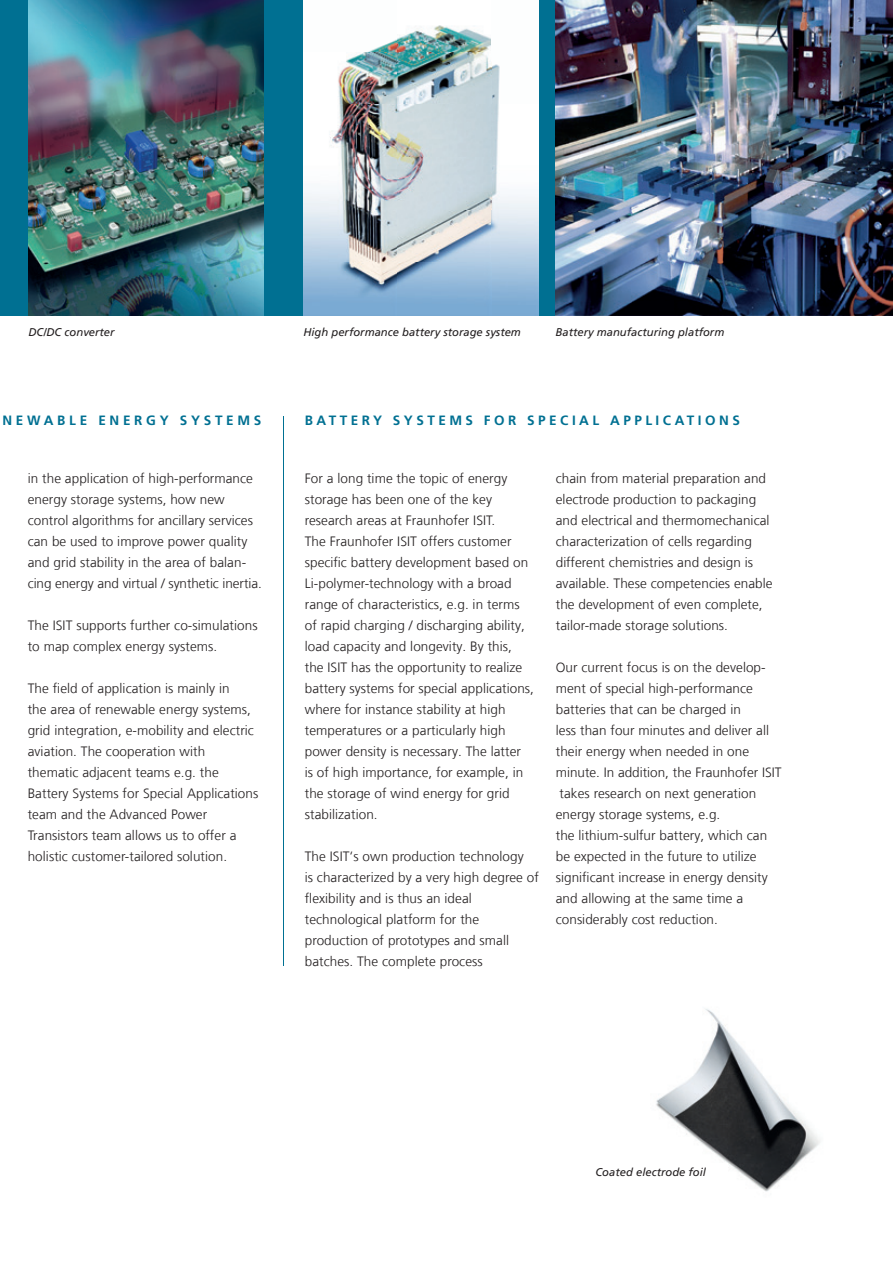
<style>
.page{position:relative;width:893px;height:1263px;background:#fff}
.page>*{position:absolute;margin:0;border:0;box-sizing:border-box;transform-origin:0 0}
.t1{font:300 13.5px/21px "Frutiger LT Com";letter-spacing:.005em;color:#231f20}
.t2{font:700 13.5px "Frutiger LT Com";letter-spacing:.26em;color:#007092}
.t3{font:italic 11.25px "Frutiger LT Com";color:#231f20}
</style>
<div class="page">
<div style="left:0;top:0;width:893px;height:315px;background:#007092"></div>
<img style="left:28px;top:0;width:236px;height:315px">
<img style="left:556px;top:0;width:337px;height:315px">
<hr style="left:284px;top:417px;width:1px;height:549px;background:#007092">
<img style="left:303px;top:0;width:236px;height:315px">
<img style="left:656px;top:1009px;width:164px;height:183px">
<p class="t3" style="left:28px;top:326px;width:88px">DC/DC converter</p>
<p class="t3" style="left:303px;top:326px;width:219px">High performance battery storage system</p>
<p class="t3" style="left:556px;top:326px;width:170px">Battery manufacturing platform</p>
<p class="t2" style="left:2px;top:413px;width:261px">NEWABLE ENERGY SYSTEMS</p>
<p class="t2" style="left:305px;top:413px;width:437px">BATTERY SYSTEMS FOR SPECIAL APPLICATIONS</p>
<p class="t1" style="left:28px;top:468px;width:236px">in the application of high-performance energy storage systems, how new control algorithms for ancillary services can be used to improve power quality and grid stability in the area of balan&shy;cing energy and virtual / synthetic inertia.</p>
<p class="t1" style="left:28px;top:615px;width:231px">The ISIT supports further co-simulations to map complex energy systems.</p>
<p class="t1" style="left:28px;top:678px;width:232px">The field of application is mainly in<br>the area of renewable energy systems, grid integration, e-mobility and electric aviation. The cooperation with thematic adjacent teams e.g. the Battery Systems for Special Applications team and the Advanced Power Transistors team allows us to offer a holistic customer-tailored solution.</p>
<p class="t1" style="left:305px;top:468px;width:231px">For a long time the topic of energy storage has been one of the key research areas at Fraunhofer ISIT.<br>The Fraunhofer ISIT offers customer specific battery development based on Li-polymer-technology with a broad range of characteristics, e.g. in terms of rapid charging / discharging ability, load capacity and longevity. By this, the ISIT has the opportunity to realize battery systems for special applications, where for instance stability at high temperatures or a particularly high power density is necessary. The latter<br>is of high importance, for example, in the storage of wind energy for grid stabilization.</p>
<p class="t1" style="left:305px;top:846px;width:236px">The ISIT‘s own production technology<br>is characterized by a very high degree of flexibility and is thus an ideal technological platform for the production of prototypes and small batches. The complete process</p>
<p class="t1" style="left:556px;top:468px;width:218px">chain from material preparation and electrode production to packaging and electrical and thermomechanical characterization of cells regarding different chemistries and design is available. These competencies enable the development of even complete, tailor-made storage solutions.</p>
<p class="t1" style="left:556px;top:657px;width:227px">Our current focus is on the develop&shy;ment of special high-performance batteries that can be charged in<br>less than four minutes and deliver all their energy when needed in one minute. In addition, the Fraunhofer ISIT takes research on next generation energy storage systems, e.g.<br>the lithium-sulfur battery, which can be expected in the future to utilize significant increase in energy density and allowing at the same time a considerably cost reduction.</p>
<p class="t3" style="left:595px;top:1166px;width:112px">Coated electrode foil</p>
</div>
